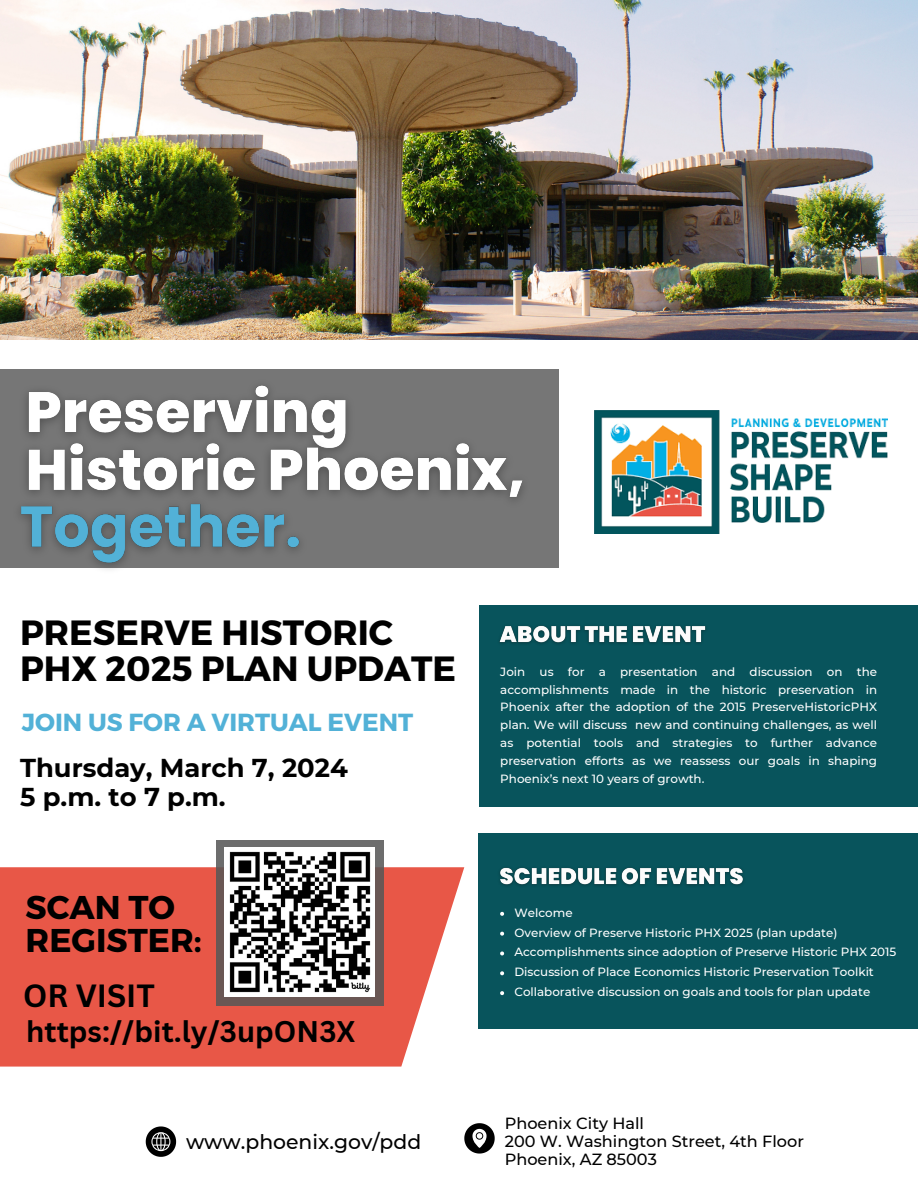
<style>
.page{position:relative;width:918px;height:1188px;background:#fff}
.page>*{position:absolute;margin:0;border:0;box-sizing:border-box;transform-origin:0 0}
.t1{font:700 34.95px/36px "Montserrat";color:#000}
.t2{font:700 32.85px/33.8px "Montserrat";color:#000}
.t3{font:700 31.2px "Canva Sans";color:#000}
.t4{font:700 29.1px "Canva Sans";color:#000}
.t5{font:700 25.8px/29.2px "Montserrat";color:#000}
.t6{font:700 24.75px "Montserrat";color:#52b1d7}
.t7{font:500 20.4px "Montserrat";color:#000}
.t8{font:500 16.2px "Montserrat";color:#000}
.t9{font:500 11.85px/17.9px "Montserrat";color:#fff;text-align:justify}
</style>
<div class="page">
<img style="left:0;top:0;width:918px;height:339px">
<div style="left:478px;top:834px;width:440px;height:195px;background:#08545c"></div>
<div style="left:479px;top:606px;width:439px;height:201px;background:#08545c"></div>
<svg style="left:146px;top:1126px;width:30px;height:31px"></svg>
<svg style="left:464px;top:1123px;width:31px;height:31px"></svg>
<svg style="left:0;top:867px;width:464px;height:200px;background:#e96658"></svg>
<img style="left:594px;top:410px;width:294px;height:124px">
<div style="left:0;top:369px;width:559px;height:198px;background:#767676"></div>
<div style="left:217px;top:840px;width:167px;height:166px;background:linear-gradient(to bottom,#6c6362,#69524e)"></div>
<img style="left:225px;top:847px;width:149px;height:150px">
<img style="left:500px;top:867px;width:243px;height:19px">
<svg style="left:500px;top:912px;width:4px;height:4px"></svg>
<svg style="left:500px;top:932px;width:4px;height:4px"></svg>
<svg style="left:500px;top:952px;width:4px;height:3px"></svg>
<svg style="left:500px;top:971px;width:4px;height:4px"></svg>
<svg style="left:500px;top:991px;width:4px;height:4px"></svg>
<img style="left:499px;top:625px;width:207px;height:19px">
<img style="left:6px;top:514px;width:309px;height:56px">
<img style="left:20px;top:385px;width:503px;height:129px">
<p class="t1" style="left:20px;top:613px;width:437px">PRESERVE HISTORIC<br>PHX 2025 PLAN UPDATE</p>
<p class="t6" style="left:22px;top:706px;width:393px">JOIN US FOR A VIRTUAL EVENT</p>
<p class="t5" style="left:20px;top:753px;width:329px">Thursday, March 7, 2024<br>5 p.m. to 7 p.m.</p>
<h5 class="t2" style="left:26px;top:888px;width:178px">SCAN TO<br>REGISTER:</h5>
<p class="t3" style="left:23px;top:974px;width:133px">OR VISIT</p>
<p class="t4" style="left:26px;top:1011px;width:331px">https://bit.ly/3upON3X</p>
<h6 class="t7" style="left:186px;top:1129px;width:237px">www.phoenix.gov/pdd</h6>
<p class="t9" style="left:500px;top:663px;width:378px">Join us for a presentation and discussion on the accomplishments made in the historic preservation in Phoenix after the adoption of the 2015 PreserveHistoricPHX plan. We will discuss new and continuing challenges, as well as potential tools and strategies to further advance preservation efforts as we reassess our goals in shaping Phoenix’s next 10 years of growth.</p>
<h4 class="t9" style="left:514px;top:904px;width:60px">Welcome</h4>
<p class="t9" style="left:514px;top:923px;width:325px">Overview of Preserve Historic PHX 2025 (plan update)</p>
<p class="t9" style="left:514px;top:943px;width:384px">Accomplishments since adoption of Preserve Historic PHX 2015</p>
<p class="t9" style="left:514px;top:963px;width:361px">Discussion of Place Economics Historic Preservation Toolkit</p>
<p class="t9" style="left:514px;top:983px;width:357px">Collaborative discussion on goals and tools for plan update</p>
<p class="t8" style="left:505px;top:1114px;width:141px">Phoenix City Hall</p>
<h2 class="t8" style="left:505px;top:1132px;width:301px">200 W. Washington Street, 4th Floor</h2>
<h3 class="t8" style="left:505px;top:1150px;width:154px">Phoenix, AZ 85003</h3>
</div>
